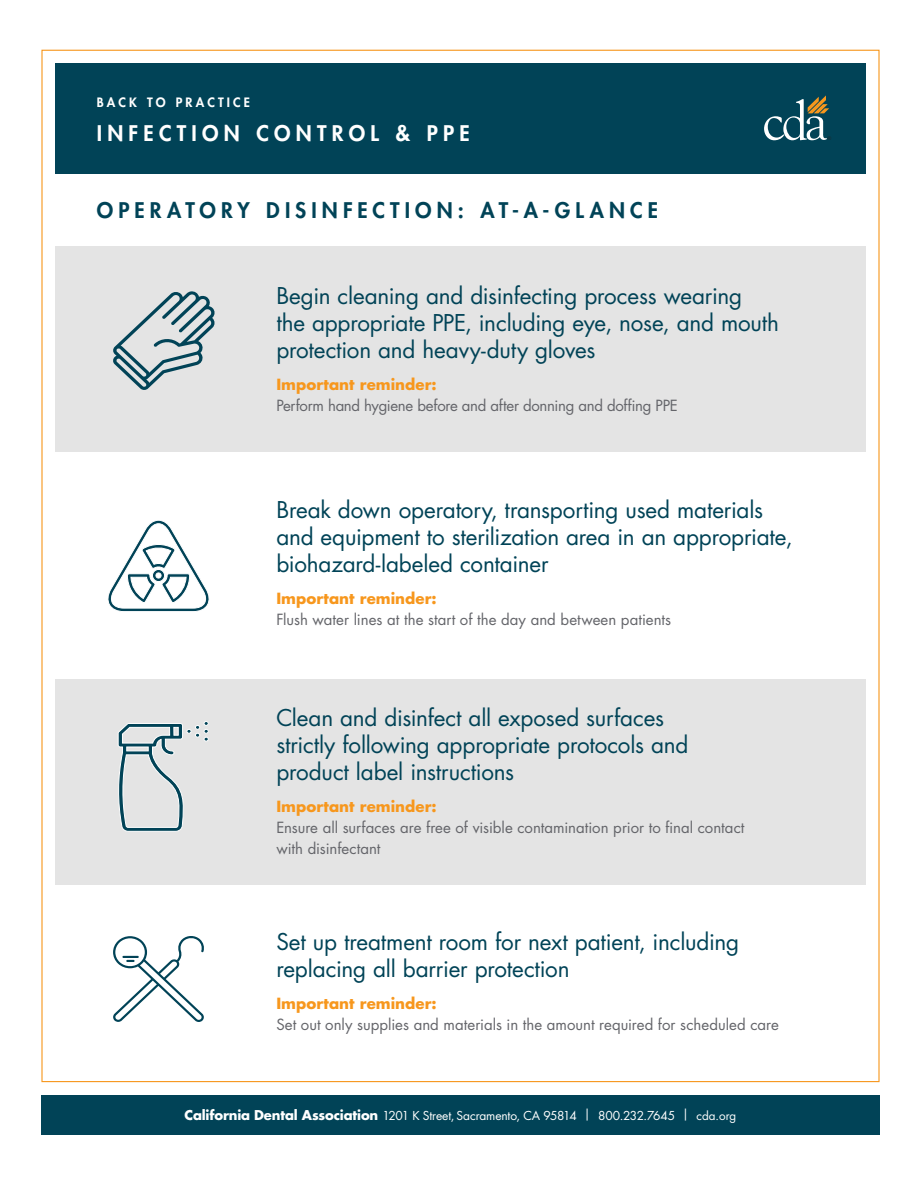
<style>
.page{position:relative;width:918px;height:1188px;background:#fff}
.page>*{position:absolute;margin:0;border:0;box-sizing:border-box;transform-origin:0 0}
.HEADERS{font:22.5px/27px "Futura Std";letter-spacing:-.01em;color:#014357}
.Table_Title_Subhead{font:22.5px/27px "Futura Std";letter-spacing:-.005em;color:#014357}
.Body_Copy{font:800 21px "Futura Std";letter-spacing:.245em;color:#014357}
.t1{font:800 21px "Futura Std";letter-spacing:.25em;color:#fff}
.IMPORTANT{font:15px/21px "Futura Std";letter-spacing:-.005em;color:#64656a}
.Table_Title_Subhead-2{font:15px/21px "Futura Std";color:#64656a}
.t2{font:800 12.6px "Futura Std";letter-spacing:.25em;color:#fff}
.t3{font:12px "Futura Std";letter-spacing:-.015em;color:#fff}
.s1{font-weight:700;color:#f7971d}
.s2{font-weight:700;font-size:13.2px}
.s3{font-size:11.7px}
</style>
<div class="page">
<div style="left:55px;top:679px;width:810px;height:205px;background:#e4e4e4"></div>
<div style="left:55px;top:246px;width:810px;height:206px;background:#e4e4e4"></div>
<div style="left:55px;top:63px;width:810px;height:111px;background:#014357"></div>
<svg style="left:764px;top:95px;width:65px;height:45px"></svg>
<svg style="left:118px;top:721px;width:91px;height:111px"></svg>
<svg style="left:113px;top:291px;width:102px;height:99px"></svg>
<svg style="left:113px;top:936px;width:91px;height:86px"></svg>
<div style="left:41px;top:1095px;width:839px;height:40px;background:#014357"></div>
<svg style="left:108px;top:520px;width:101px;height:92px"></svg>
<p class="t2" style="left:97px;top:94px;width:155px">BACK TO PRACTICE</p>
<p class="t1" style="left:97px;top:120px;width:374px">INFECTION CONTROL &amp; PPE</p>
<p class="Body_Copy" style="left:97px;top:197px;width:563px">OPERATORY DISINFECTION: AT-A-GLANCE</p>
<p class="HEADERS" style="left:276px;top:283px;width:504px">Begin cleaning and disinfecting process wearing<br>the appropriate PPE, including eye, nose, and mouth protection and heavy-duty gloves</p>
<p class="IMPORTANT" style="left:276px;top:374px;width:403px"><span class="s1">Important reminder:<br></span>Perform hand hygiene before and after donning and doffing PPE</p>
<p class="HEADERS" style="left:276px;top:497px;width:518px">Break down operatory, transporting used materials and equipment to sterilization area in an appropriate, biohazard-labeled container</p>
<p class="IMPORTANT" style="left:276px;top:588px;width:396px"><span class="s1">Important reminder:<br></span>Flush water lines at the start of the day and between patients</p>
<p class="HEADERS" style="left:276px;top:705px;width:414px">Clean and disinfect all exposed surfaces strictly following appropriate protocols and product label instructions</p>
<p class="IMPORTANT" style="left:276px;top:796px;width:470px"><span class="s1">Important reminder:<br></span>Ensure all surfaces are free of visible contamination prior to final contact with disinfectant</p>
<p class="Table_Title_Subhead" style="left:276px;top:929px;width:464px">Set up treatment room for next patient, including replacing all barrier protection</p>
<p class="Table_Title_Subhead-2" style="left:276px;top:993px;width:504px"><span class="s1">Important reminder:<br></span>Set out only supplies and materials in the amount required for scheduled care</p>
<p class="t3" style="left:185px;top:1108px;width:553px"><span class="s2">California Dental Association</span> 1201 K Street, Sacramento, CA 95814 | 800.232.7645 | <span class="s3">cda.org</span></p>
</div>
